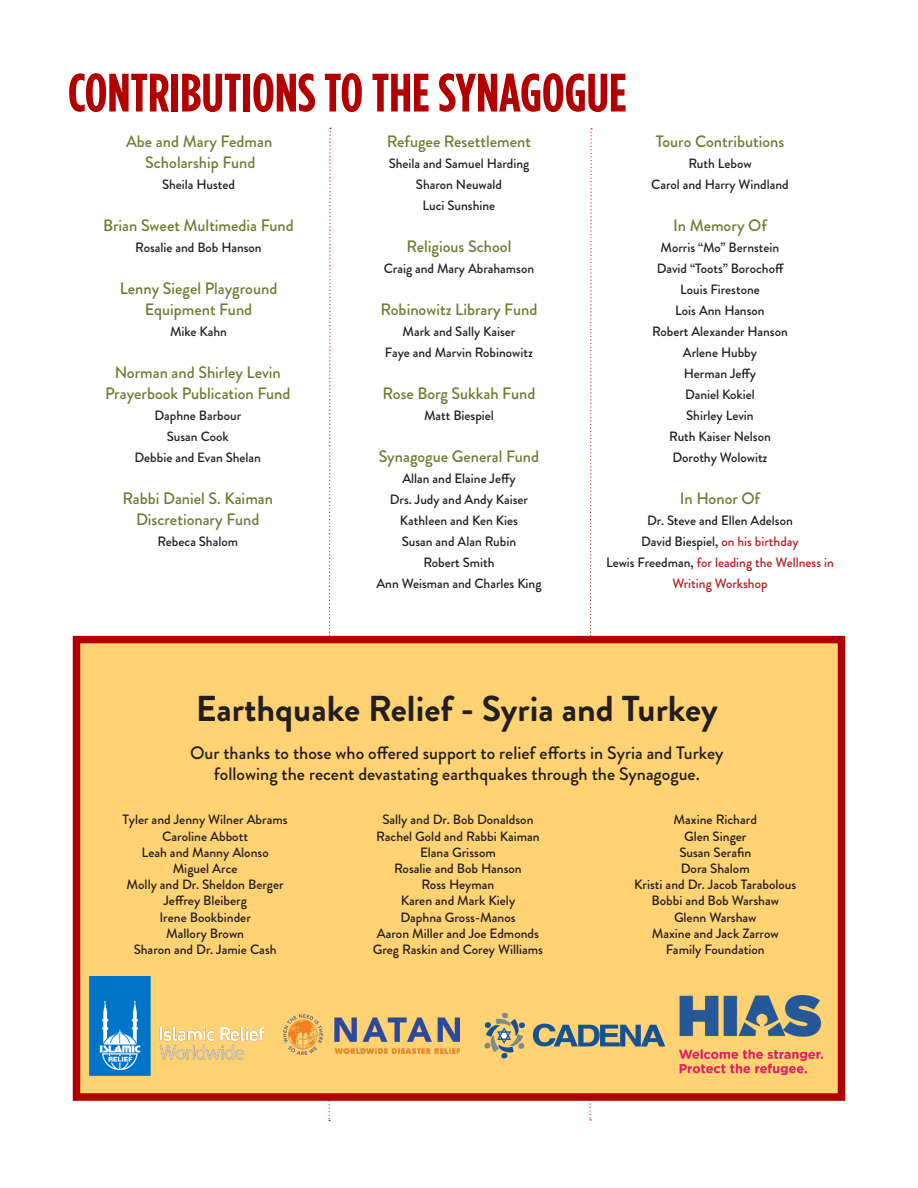
<style>
.page{position:relative;width:918px;height:1188px;background:#fff}
.page>*{position:absolute;margin:0;border:0;box-sizing:border-box;transform-origin:0 0}
.article_text_continu{font:700 54px "Gotham Condensed";color:#b20000}
.t1{font:700 36px "Brandon Grotesque";color:#231f20}
.t2{font:500 18px "Brandon Grotesque";color:#231f20}
.t3{font:500 16.5px/21px "Brandon Grotesque";color:#727a34;text-align:center}
.t4{font:500 13.5px/16.2px "Brandon Grotesque";color:#231f20;text-align:center}
.t5{font:500 13.5px/21px "Brandon Grotesque";color:#b11f24;text-align:center}
.s1{color:#b11f24}
.s2{color:#231f20}
</style>
<div class="page">
<svg style="left:328px;top:128px;width:3px;height:993px"></svg>
<svg style="left:589px;top:128px;width:3px;height:993px"></svg>
<div style="left:73px;top:636px;width:772px;height:465px;background:#ffd274;border:8px solid #b20000"></div>
<img style="left:284px;top:1015px;width:175px;height:40px">
<img style="left:485px;top:1012px;width:179px;height:47px">
<img style="left:90px;top:977px;width:173px;height:99px">
<img style="left:679px;top:995px;width:143px;height:79px">
<p class="article_text_continu" style="left:68px;top:62px;width:560px">CONTRIBUTIONS TO THE SYNAGOGUE</p>
<p class="t3" style="left:126px;top:131px;width:148px">Abe and Mary Fedman<br>Scholarship Fund</p>
<p class="t4" style="left:162px;top:176px;width:75px">Sheila Husted</p>
<p class="t3" style="left:103px;top:215px;width:192px">Brian Sweet Multimedia Fund</p>
<p class="t4" style="left:135px;top:239px;width:128px">Rosalie and Bob Hanson</p>
<p class="t3" style="left:120px;top:278px;width:159px">Lenny Siegel Playground<br>Equipment Fund</p>
<p class="t4" style="left:170px;top:323px;width:59px">Mike Kahn</p>
<p class="t3" style="left:105px;top:362px;width:187px">Norman and Shirley Levin<br>Prayerbook Publication Fund</p>
<p class="t4" style="left:154px;top:407px;width:88px">Daphne Barbour</p>
<p class="t4" style="left:167px;top:428px;width:63px">Susan Cook</p>
<p class="t4" style="left:135px;top:449px;width:128px">Debbie and Evan Shelan</p>
<p class="t3" style="left:122px;top:488px;width:152px">Rabbi Daniel S. Kaiman</p>
<p class="t3" style="left:136px;top:509px;width:125px">Discretionary Fund</p>
<p class="t4" style="left:158px;top:533px;width:82px">Rebeca Shalom</p>
<p class="t3" style="left:387px;top:131px;width:146px">Refugee Resettlement</p>
<p class="t4" style="left:389px;top:155px;width:142px">Sheila and Samuel Harding</p>
<p class="t4" style="left:416px;top:176px;width:88px">Sharon Neuwald</p>
<p class="t4" style="left:423px;top:197px;width:74px">Luci Sunshine</p>
<p class="t3" style="left:407px;top:236px;width:106px">Religious School</p>
<p class="t4" style="left:384px;top:260px;width:152px">Craig and Mary Abrahamson</p>
<p class="t3" style="left:381px;top:299px;width:158px">Robinowitz Library Fund</p>
<p class="t4" style="left:403px;top:323px;width:114px">Mark and Sally Kaiser</p>
<p class="t4" style="left:385px;top:344px;width:150px">Faye and Marvin Robinowitz</p>
<p class="t3" style="left:383px;top:383px;width:154px">Rose Borg Sukkah Fund</p>
<p class="t4" style="left:424px;top:407px;width:71px">Matt Biespiel</p>
<p class="t3" style="left:379px;top:446px;width:162px">Synagogue General Fund</p>
<p class="t4" style="left:402px;top:470px;width:115px">Allan and Elaine Jeffy</p>
<p class="t4" style="left:390px;top:491px;width:140px">Drs. Judy and Andy Kaiser</p>
<p class="t4" style="left:400px;top:512px;width:120px">Kathleen and Ken Kies</p>
<p class="t4" style="left:402px;top:533px;width:116px">Susan and Alan Rubin</p>
<p class="t4" style="left:423px;top:554px;width:73px">Robert Smith</p>
<p class="t4" style="left:376px;top:575px;width:167px">Ann Weisman and Charles King</p>
<p class="t3" style="left:656px;top:131px;width:130px">Touro Contributions</p>
<p class="t4" style="left:688px;top:155px;width:65px">Ruth Lebow</p>
<p class="t4" style="left:651px;top:176px;width:139px">Carol and Harry Windland</p>
<p class="t3" style="left:673px;top:215px;width:95px">In Memory Of</p>
<p class="t4" style="left:661px;top:239px;width:120px">Morris “Mo” Bernstein</p>
<p class="t4" style="left:657px;top:260px;width:129px">David “Toots” Borochoff</p>
<p class="t4" style="left:680px;top:281px;width:81px">Louis Firestone</p>
<p class="t4" style="left:675px;top:302px;width:91px">Lois Ann Hanson</p>
<p class="t4" style="left:652px;top:323px;width:137px">Robert Alexander Hanson</p>
<p class="t4" style="left:683px;top:344px;width:76px">Arlene Hubby</p>
<p class="t4" style="left:684px;top:365px;width:74px">Herman Jeffy</p>
<p class="t4" style="left:685px;top:386px;width:71px">Daniel Kokiel</p>
<p class="t4" style="left:686px;top:407px;width:69px">Shirley Levin</p>
<p class="t4" style="left:669px;top:428px;width:103px">Ruth Kaiser Nelson</p>
<p class="t4" style="left:672px;top:449px;width:97px">Dorothy Wolowitz</p>
<p class="t3" style="left:680px;top:488px;width:82px">In Honor Of</p>
<p class="t4" style="left:647px;top:512px;width:147px">Dr. Steve and Ellen Adelson</p>
<p class="t4" style="left:641px;top:533px;width:159px">David Biespiel, <span class="s1">on his birthday</span></p>
<p class="t5" style="left:606px;top:552px;width:229px"><span class="s2">Lewis Freedman,</span> for leading the Wellness in<br>Writing Workshop</p>
<p class="t1" style="left:196px;top:683px;width:524px">Earthquake Relief - Syria and Turkey</p>
<p class="t2" style="left:190px;top:740px;width:535px">Our thanks to those who offered support to relief efforts in Syria and Turkey</p>
<p class="t2" style="left:214px;top:762px;width:487px">following the recent devastating earthquakes through the Synagogue.</p>
<p class="t4" style="left:123px;top:812px;width:167px">Tyler and Jenny Wilner Abrams</p>
<p class="t4" style="left:162px;top:828px;width:87px">Caroline Abbott</p>
<p class="t4" style="left:142px;top:844px;width:129px">Leah and Manny Alonso</p>
<p class="t4" style="left:173px;top:861px;width:66px">Miguel Arce</p>
<p class="t4" style="left:127px;top:877px;width:159px">Molly and Dr. Sheldon Berger</p>
<p class="t4" style="left:163px;top:893px;width:85px">Jeffrey Bleiberg</p>
<p class="t4" style="left:159px;top:909px;width:93px">Irene Bookbinder</p>
<p class="t4" style="left:166px;top:925px;width:79px">Mallory Brown</p>
<p class="t4" style="left:134px;top:942px;width:145px">Sharon and Dr. Jamie Cash</p>
<p class="t4" style="left:382px;top:812px;width:153px">Sally and Dr. Bob Donaldson</p>
<p class="t4" style="left:376px;top:828px;width:165px">Rachel Gold and Rabbi Kaiman<br>Elana Grissom</p>
<p class="t4" style="left:394px;top:861px;width:129px">Rosalie and Bob Hanson</p>
<p class="t4" style="left:421px;top:877px;width:74px">Ross Heyman</p>
<p class="t4" style="left:401px;top:893px;width:116px">Karen and Mark Kiely</p>
<p class="t4" style="left:400px;top:909px;width:117px">Daphna Gross-Manos</p>
<p class="t4" style="left:377px;top:925px;width:164px">Aaron Miller and Joe Edmonds</p>
<p class="t4" style="left:373px;top:942px;width:172px">Greg Raskin and Corey Williams</p>
<p class="t4" style="left:674px;top:812px;width:85px">Maxine Richard</p>
<p class="t4" style="left:684px;top:828px;width:64px">Glen Singer</p>
<p class="t4" style="left:679px;top:844px;width:73px">Susan Serafin</p>
<p class="t4" style="left:681px;top:861px;width:70px">Dora Shalom</p>
<p class="t4" style="left:634px;top:877px;width:164px">Kristi and Dr. Jacob Tarabolous</p>
<p class="t4" style="left:652px;top:893px;width:129px">Bobbi and Bob Warshaw</p>
<p class="t4" style="left:674px;top:909px;width:84px">Glenn Warshaw</p>
<p class="t4" style="left:652px;top:925px;width:129px">Maxine and Jack Zarrow</p>
<p class="t4" style="left:666px;top:942px;width:100px">Family Foundation</p>
</div>
